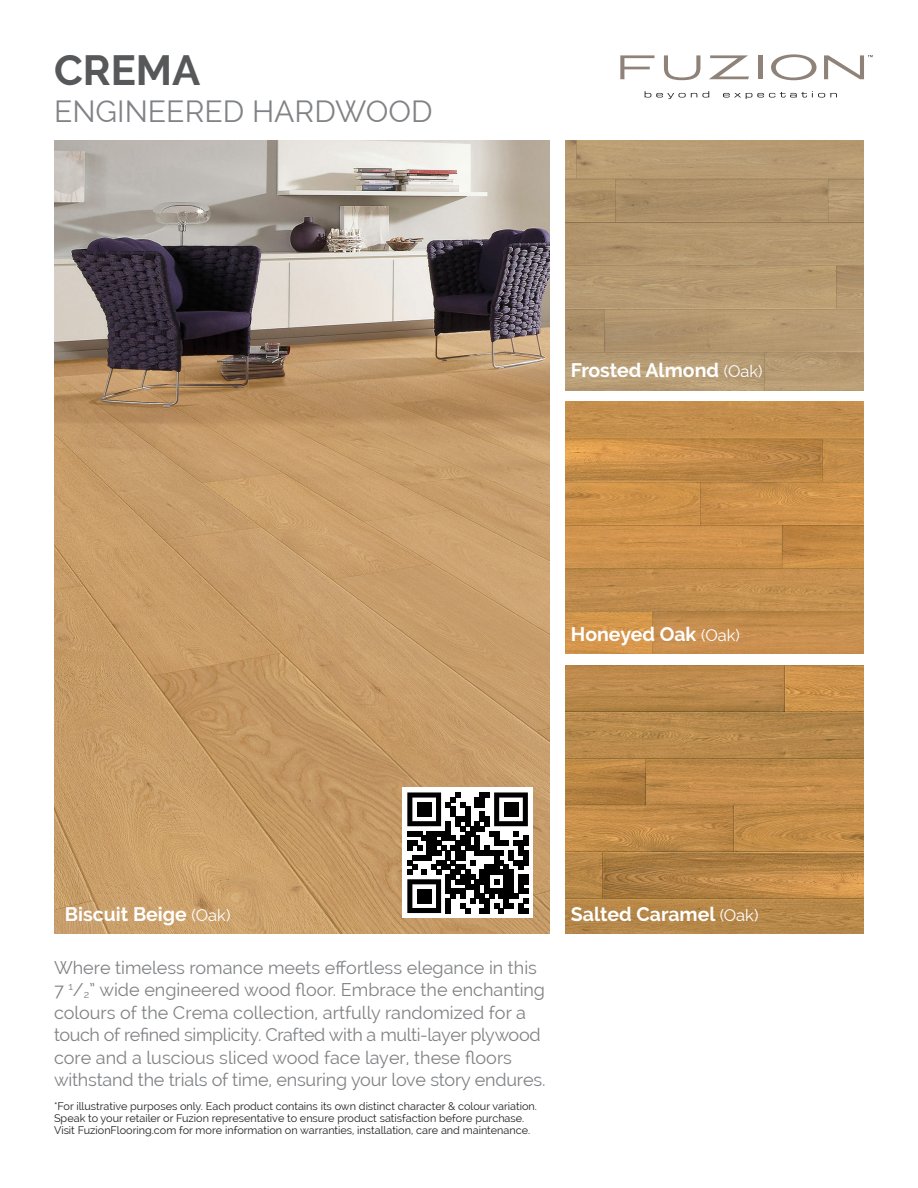
<style>
.page{position:relative;width:918px;height:1188px;background:#fff}
.page>*{position:absolute;margin:0;border:0;box-sizing:border-box;transform-origin:0 0}
.t1{font:700 42px "Raleway";color:#57585a}
.t2{font:30px "Raleway";color:#808285}
.t3{font:700 19.5px "Raleway";color:#fff}
.t4{font:18px/22.5px "Raleway";color:#808285}
.t5{font:10.8px/12px "Raleway";color:#231f20}
.s1{font-weight:400;font-size:16.5px}
</style>
<div class="page">
<img style="left:54px;top:141px;width:495px;height:793px">
<div style="left:403px;top:788px;width:130px;height:130px;background:#fff"></div>
<svg style="left:407px;top:792px;width:121px;height:121px"></svg>
<div style="left:417px;top:802px;width:14px;height:15px;background:#000"></div>
<div style="left:504px;top:802px;width:14px;height:15px;background:#000"></div>
<div style="left:417px;top:889px;width:14px;height:14px;background:#000"></div>
<img style="left:566px;top:140px;width:298px;height:250px">
<img style="left:566px;top:402px;width:298px;height:252px">
<img style="left:566px;top:665px;width:298px;height:269px">
<svg style="left:620px;top:55px;width:35px;height:24px"></svg>
<svg style="left:664px;top:55px;width:36px;height:25px"></svg>
<svg style="left:709px;top:55px;width:40px;height:24px"></svg>
<hr style="left:758px;top:55px;width:4px;height:24px;background:#8f8279">
<svg style="left:771px;top:54px;width:46px;height:26px"></svg>
<svg style="left:824px;top:55px;width:49px;height:24px"></svg>
<svg style="left:645px;top:91px;width:64px;height:8px"></svg>
<svg style="left:723px;top:91px;width:114px;height:8px"></svg>
<h1 class="t1" style="left:54px;top:46px;width:148px">CREMA</h1>
<h2 class="t2" style="left:54px;top:94px;width:380px">ENGINEERED HARDWOOD</h2>
<p class="t3" style="left:571px;top:359px;width:193px">Frosted Almond <span class="s1">(Oak)</span></p>
<p class="t3" style="left:571px;top:623px;width:170px">Honeyed Oak <span class="s1">(Oak)</span></p>
<p class="t3" style="left:65px;top:903px;width:167px">Biscuit Beige <span class="s1">(Oak)</span></p>
<p class="t4" style="left:54px;top:956px;width:493px">Where timeless romance meets effortless elegance in this 7 <sup>1</sup>/<sub>2</sub>” wide engineered wood floor. Embrace the enchanting colours of the Crema collection, artfully randomized for a touch of refined simplicity. Crafted with a multi-layer plywood core and a luscious sliced wood face layer, these floors withstand the trials of time, ensuring your love story endures.</p>
<p class="t5" style="left:54px;top:1100px;width:484px">*For illustrative purposes only. Each product contains its own distinct character &amp; colour variation.<br>Speak to your retailer or Fuzion representative to ensure product satisfaction before purchase.<br>Visit FuzionFlooring.com for more information on warranties, installation, care and maintenance.</p>
<p class="t3" style="left:571px;top:903px;width:189px">Salted Caramel <span class="s1">(Oak)</span></p>
</div>
